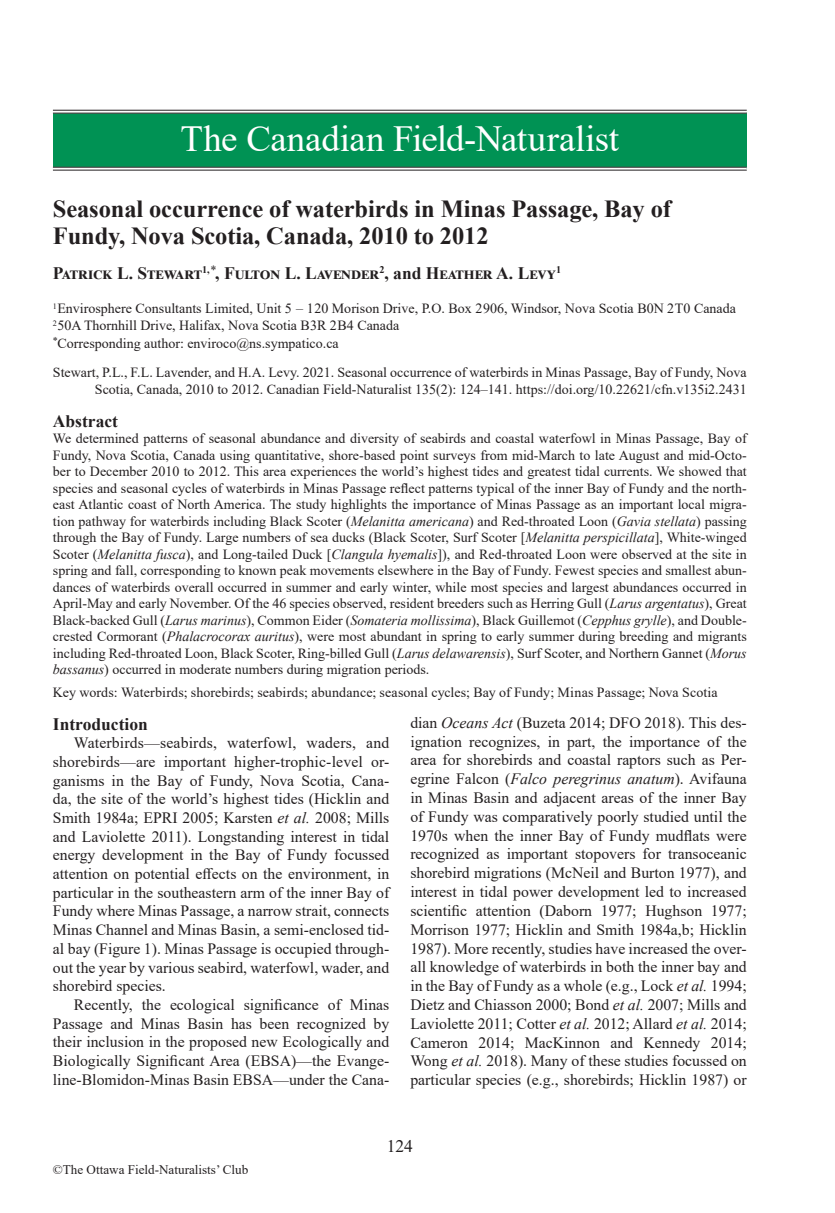
<style>
.page{position:relative;width:835px;height:1213px;background:#fff}
.page>*{position:absolute;margin:0;border:0;box-sizing:border-box;transform-origin:0 0}
.t1{font:36.75px "Times New Roman";letter-spacing:-.01em;color:#fff}
.t2{font:700 24.5px/27.5px "Times New Roman";letter-spacing:-.005em;color:#231f20}
.Authors{font:700 17.5px "Times New Roman";letter-spacing:.015em;color:#231f20}
.Section_Head{font:700 17.5px "Times New Roman";color:#231f20}
.Abstract_Head{font:700 17.5px "Times New Roman";color:#231f20}
.t3{font:17.5px "Times New Roman";color:#231f20}
.Body_Main{font:15.75px/18.7px "Times New Roman";color:#231f20;text-align:justify}
.Abstract{font:14px/16.4px "Times New Roman";color:#231f20;text-align:justify}
.Publ_Citation{font:14px/17.2px "Times New Roman";color:#231f20;text-align:right}
.Auth_Affiliations{font:14px "Times New Roman";color:#231f20}
.Key_words{font:14px "Times New Roman";letter-spacing:.005em;color:#231f20}
.t4{font:13.12px "Times New Roman";color:#231f20}
.s1{font-style:italic}
</style>
<div class="page">
<div style="left:53px;top:112px;width:694px;height:57px;background:#009254"></div>
<hr style="left:53px;top:110px;width:694px;height:3px;background:#fff">
<hr style="left:53px;top:110px;width:694px;height:1px;background:#231f20">
<hr style="left:53px;top:113px;width:694px;height:1px;background:#231f20">
<hr style="left:53px;top:167px;width:694px;height:3px;background:#fff">
<hr style="left:53px;top:167px;width:694px;height:1px;background:#231f20">
<hr style="left:53px;top:170px;width:694px;height:1px;background:#231f20">
<p class="t1" style="left:181px;top:113px;width:440px">The Canadian Field-Naturalist</p>
<p class="t2" style="left:53px;top:194px;width:619px">Seasonal occurrence of waterbirds in Minas Passage, Bay of<br>Fundy, Nova Scotia, Canada, 2010 to 2012</p>
<p class="Authors" style="left:53px;top:260px;width:510px">Patrick L. Stewart<sup>1,</sup><sup>*</sup>, Fulton L. Lavender<sup>2</sup>, and Heather A. Levy<sup>1</sup></p>
<p class="Auth_Affiliations" style="left:53px;top:299px;width:684px"><sup>1</sup>Envirosphere Consultants Limited, Unit 5 – 120 Morison Drive, P.O. Box 2906, Windsor, Nova Scotia B0N 2T0 Canada</p>
<p class="Auth_Affiliations" style="left:53px;top:316px;width:348px"><sup>2</sup>50A Thornhill Drive, Halifax, Nova Scotia B3R 2B4 Canada</p>
<p class="Auth_Affiliations" style="left:53px;top:333px;width:287px"><sup>*</sup>Corresponding author: enviroco@ns.sympatico.ca</p>
<p class="Publ_Citation" style="left:53px;top:363px;width:695px">Stewart, P.L., F.L. Lavender, and H.A. Levy. 2021. Seasonal occurrence of waterbirds in Minas Passage, Bay of Fundy, Nova<br>Scotia, Canada, 2010 to 2012. Canadian Field-Naturalist 135(2): 124–141. https://doi.org/10.22621/cfn.v135i2.2431</p>
<p class="Abstract_Head" style="left:53px;top:408px;width:67px">Abstract</p>
<p class="Abstract" style="left:53px;top:430px;width:695px">We determined patterns of seasonal abundance and diversity of seabirds and coastal waterfowl in Minas Passage, Bay of Fundy, Nova Scotia, Canada using quantitative, shore-based point surveys from mid-March to late August and mid-Octo&shy;ber to December 2010 to 2012. This area experiences the world’s highest tides and greatest tidal currents. We showed that species and seasonal cycles of waterbirds in Minas Passage reflect patterns typical of the inner Bay of Fundy and the north&shy;east Atlantic coast of North America. The study highlights the importance of Minas Passage as an important local migra&shy;tion pathway for waterbirds including Black Scoter (<span class="s1">Melanitta americana</span>) and Red-throated Loon (<span class="s1">Gavia stellata</span>) passing through the Bay of Fundy. Large numbers of sea ducks (Black Scoter, Surf Scoter [<span class="s1">Melanitta perspicillata</span>], White-winged Scoter (<span class="s1">Melanitta fusca</span>), and Long-tailed Duck [<span class="s1">Clangula hyemalis</span>]), and Red-throated Loon were observed at the site in spring and fall, corresponding to known peak movements elsewhere in the Bay of Fundy. Fewest species and smallest abun&shy;dances of waterbirds overall occurred in summer and early winter, while most species and largest abundances occurred in April-May and early November. Of the 46 species observed, resident breeders such as Herring Gull (<span class="s1">Larus argentatus</span>), Great Black-backed Gull (<span class="s1">Larus marinus</span>), Common Eider (<span class="s1">Somateria mollissima</span>), Black Guillemot (<span class="s1">Cepphus grylle</span>), and Double&shy;crested Cormorant (<span class="s1">Phalacrocorax auritus</span>), were most abundant in spring to early summer during breeding and migrants including Red-throated Loon, Black Scoter, Ring-billed Gull (<span class="s1">Larus delawarensis</span>), Surf Scoter, and Northern Gannet (<span class="s1">Morus bassanus</span>) occurred in moderate numbers during migration periods.</p>
<p class="Key_words" style="left:53px;top:682px;width:666px">Key words: Waterbirds; shorebirds; seabirds; abundance; seasonal cycles; Bay of Fundy; Minas Passage; Nova Scotia</p>
<p class="Section_Head" style="left:53px;top:711px;width:96px">Introduction</p>
<p class="Body_Main" style="left:53px;top:733px;width:338px;text-indent:21px">Waterbirds—seabirds, waterfowl, waders, and shorebirds—are important higher-trophic-level or&shy;ganisms in the Bay of Fundy, Nova Scotia, Cana&shy;da, the site of the world’s highest tides (Hicklin and Smith 1984a; EPRI 2005; Karsten <span class="s1">et al.</span> 2008; Mills and Laviolette 2011). Longstanding interest in tidal energy development in the Bay of Fundy focussed attention on potential effects on the environment, in particular in the southeastern arm of the inner Bay of Fundy where Minas Passage, a narrow strait, connects Minas Channel and Minas Basin, a semi-enclosed tid&shy;al bay (Figure 1). Minas Passage is occupied through&shy;out the year by various seabird, waterfowl, wader, and shorebird species.</p>
<p class="Body_Main" style="left:53px;top:995px;width:338px;text-indent:21px">Recently, the ecological significance of Minas Passage and Minas Basin has been recognized by their inclusion in the proposed new Ecologically and Biologically Significant Area (EBSA)—the Evange&shy;line-Blomidon-Minas Basin EBSA—under the Cana-</p>
<p class="Body_Main" style="left:410px;top:713px;width:338px">dian <span class="s1">Oceans Act</span> (Buzeta 2014; DFO 2018). This des&shy;ignation recognizes, in part, the importance of the area for shorebirds and coastal raptors such as Per&shy;egrine Falcon (<span class="s1">Falco peregrinus anatum</span>). Avifauna in Minas Basin and adjacent areas of the inner Bay of Fundy was comparatively poorly studied until the 1970s when the inner Bay of Fundy mudflats were recognized as important stopovers for transoceanic shorebird migrations (McNeil and Burton 1977), and interest in tidal power development led to increased scientific attention (Daborn 1977; Hughson 1977; Morrison 1977; Hicklin and Smith 1984a,b; Hicklin 1987). More recently, studies have increased the over&shy;all knowledge of waterbirds in both the inner bay and in the Bay of Fundy as a whole (e.g., Lock <span class="s1">et al.</span> 1994; Dietz and Chiasson 2000; Bond <span class="s1">et al.</span> 2007; Mills and Laviolette 2011; Cotter <span class="s1">et al.</span> 2012; Allard <span class="s1">et al.</span> 2014; Cameron 2014; MacKinnon and Kennedy 2014; Wong <span class="s1">et al.</span> 2018). Many of these studies focussed on particular species (e.g., shorebirds; Hicklin 1987) or</p>
<p class="t4" style="left:53px;top:1161px;width:197px">©The Ottawa Field-Naturalists’ Club</p>
<p class="t3" style="left:387px;top:1133px;width:28px">124</p>
</div>
